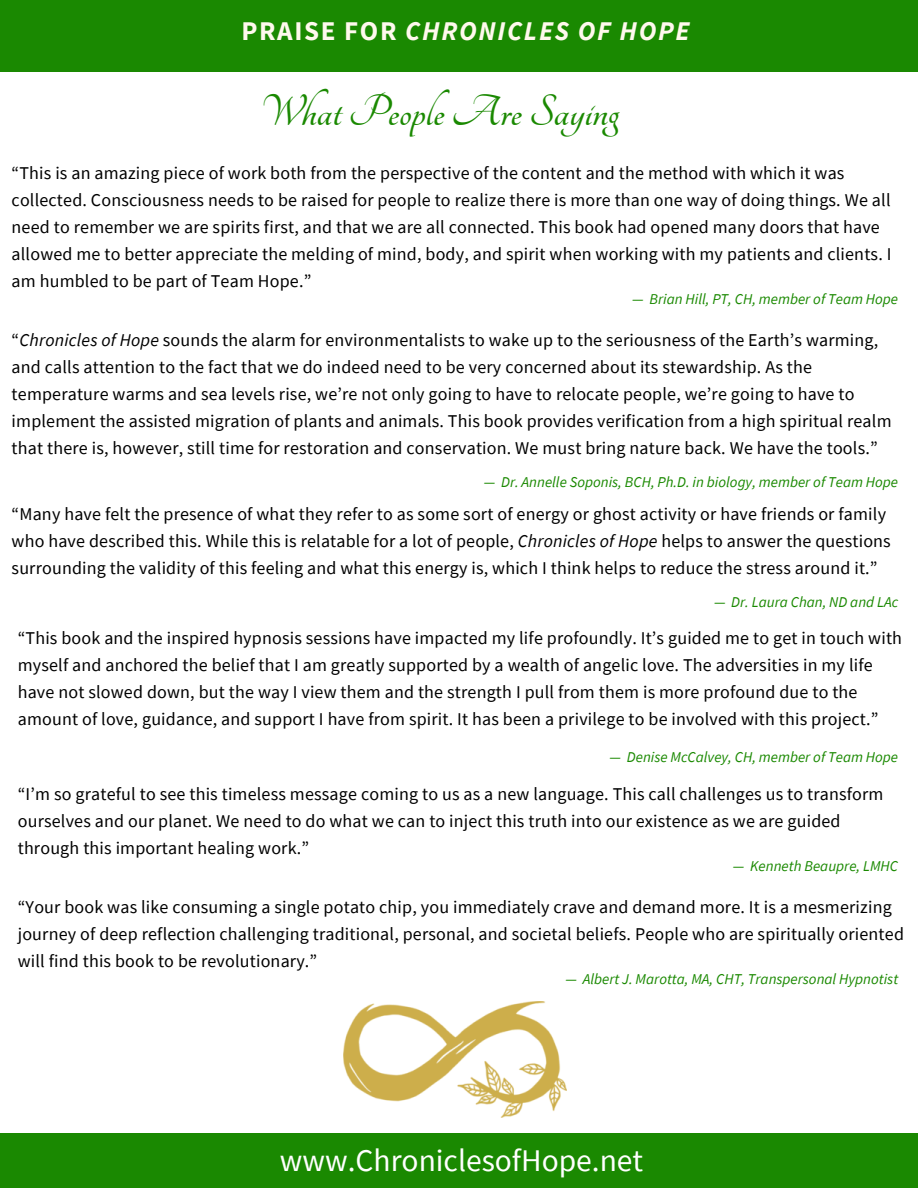
<style>
.page{position:relative;width:918px;height:1188px;background:#fff}
.page>*{position:absolute;margin:0;border:0;box-sizing:border-box;transform-origin:0 0}
.t1{font:700 48px "Tangerine";color:#1a8901}
.t2{font:31.5px "Source Sans Pro";color:#fff}
.t3{font:italic 700 27px "Source Sans Pro";letter-spacing:.06em;color:#fff9ed}
.t4{font:18px/27px "Source Sans Pro";letter-spacing:.01em;color:#000}
.t5{font:italic 15px "Source Sans Pro";color:#1a8901}
.s1{font-style:normal}
.s2{font-style:italic}
</style>
<div class="page">
<div style="left:0;top:0;width:918px;height:72px;background:#1a8901"></div>
<div style="left:0;top:1133px;width:918px;height:55px;background:#1a8901"></div>
<img style="left:343px;top:1002px;width:224px;height:115px">
<h3 class="t3" style="left:241px;top:14px;width:450px"><span class="s1">PRAISE FOR</span> CHRONICLES OF HOPE</h3>
<h1 class="t1" style="left:261px;top:89px;width:360px">What PeopleAre Saying</h1>
<p class="t4" style="left:12px;top:159px;width:881px">“This is an amazing piece of work both from the perspective of the content and the method with which it was collected. Consciousness needs to be raised for people to realize there is more than one way of doing things. We all need to remember we are spirits first, and that we are all connected. This book had opened many doors that have allowed me to better appreciate the melding of mind, body, and spirit when working with my patients and clients. I am humbled to be part of Team Hope.”</p>
<p class="t5" style="left:632px;top:290px;width:268px">— Brian Hill, PT, CH, member of Team Hope</p>
<p class="t4" style="left:12px;top:326px;width:881px">“<span class="s2">Chronicles of Hope</span> sounds the alarm for environmentalists to wake up to the seriousness of the Earth’s warming, and calls attention to the fact that we do indeed need to be very concerned about its stewardship. As the temperature warms and sea levels rise, we’re not only going to have to relocate people, we’re going to have to implement the assisted migration of plants and animals. This book provides verification from a high spiritual realm that there is, however, still time for restoration and conservation. We must bring nature back. We have the tools.”</p>
<p class="t5" style="left:484px;top:473px;width:416px">— Dr. Annelle Soponis, BCH, Ph.D. in biology, member of Team Hope</p>
<p class="t4" style="left:12px;top:500px;width:881px">“Many have felt the presence of what they refer to as some sort of energy or ghost activity or have friends or family who have described this. While this is relatable for a lot of people, <span class="s2">Chronicles of Hope</span> helps to answer the questions surrounding the validity of this feeling and what this energy is, which I think helps to reduce the stress around it.”</p>
<p class="t5" style="left:714px;top:592px;width:186px">— Dr. Laura Chan, ND and LAc</p>
<p class="t4" style="left:18px;top:624px;width:886px">“This book and the inspired hypnosis sessions have impacted my life profoundly. It’s guided me to get in touch with myself and anchored the belief that I am greatly supported by a wealth of angelic love. The adversities in my life have not slowed down, but the way I view them and the strength I pull from them is more profound due to the amount of love, guidance, and support I have from spirit. It has been a privilege to be involved with this project.”</p>
<p class="t5" style="left:610px;top:748px;width:290px">— Denise McCalvey, CH, member of Team Hope</p>
<p class="t4" style="left:18px;top:780px;width:867px">“I’m so grateful to see this timeless message coming to us as a new language. This call challenges us to transform ourselves and our planet. We need to do what we can to inject this truth into our existence as we are guided through this important healing work.”</p>
<p class="t5" style="left:733px;top:856px;width:167px">— Kenneth Beaupre, LMHC</p>
<p class="t4" style="left:18px;top:893px;width:888px">“Your book was like consuming a single potato chip, you immediately crave and demand more. It is a mesmerizing journey of deep reflection challenging traditional, personal, and societal beliefs. People who are spiritually oriented will find this book to be revolutionary.”</p>
<p class="t5" style="left:566px;top:969px;width:334px">— Albert J. Marotta, MA, CHT, Transpersonal Hypnotist</p>
<h2 class="t2" style="left:280px;top:1140px;width:365px">www.ChroniclesofHope.net</h2>
</div>
